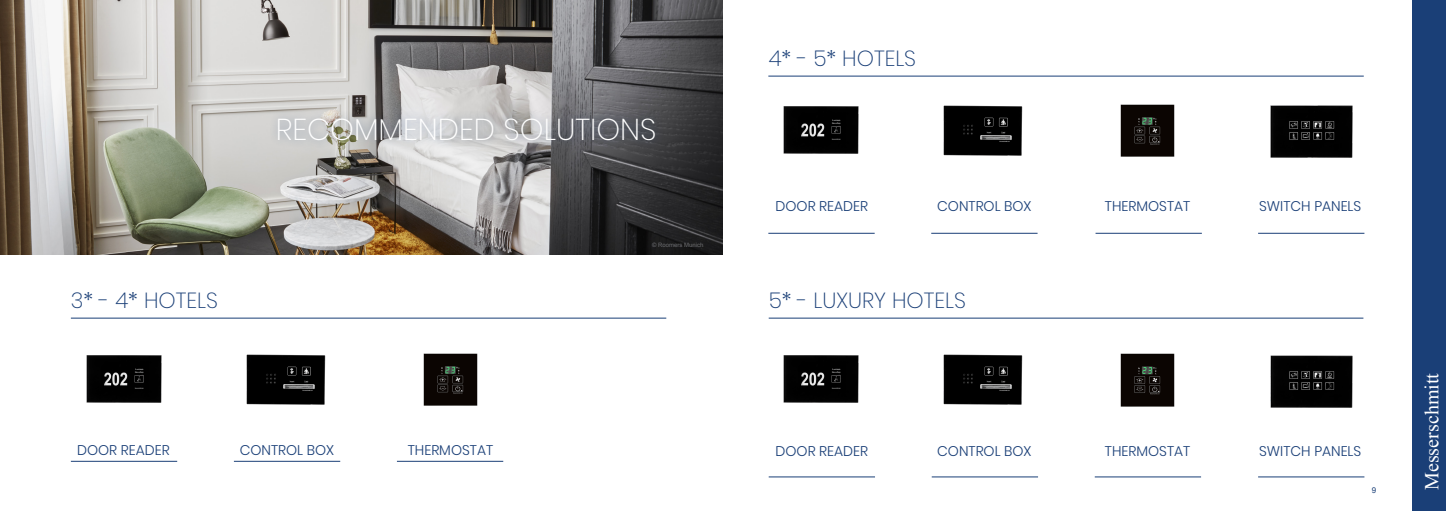
<style>
.page{position:relative;width:1446px;height:511px;background:#fff}
.page>*{position:absolute;margin:0;border:0;box-sizing:border-box;transform-origin:0 0}
.Bildhead{font:200 30.1px "Poppins";color:#fff}
.Head{font:200 21.8px "Poppins";color:#1a3f77}
.t1{font:20px "Times New Roman";color:#fff}
.subhead{font:300 14px "Poppins";color:#1a3f77}
.t2{font:8px "Arial";color:#1a3f77}
.Unterhead_Inhalt{font:6px "Arial";color:#6c6d70}
</style>
<div class="page">
<img style="left:0;top:0;width:723px;height:254px">
<hr style="left:71px;top:460px;width:106px;height:1px;background:#1a3f77">
<hr style="left:397px;top:460px;width:106px;height:1px;background:#1a3f77">
<hr style="left:234px;top:460px;width:106px;height:1px;background:#1a3f77">
<hr style="left:769px;top:476px;width:106px;height:1px;background:#1a3f77">
<hr style="left:1095px;top:476px;width:106px;height:1px;background:#1a3f77">
<hr style="left:932px;top:476px;width:106px;height:1px;background:#1a3f77">
<hr style="left:1258px;top:476px;width:106px;height:1px;background:#1a3f77">
<div style="left:1412px;top:0;width:34px;height:510px;background:#1a3f77"></div>
<img style="left:86px;top:355px;width:76px;height:48px">
<img style="left:423px;top:353px;width:55px;height:53px">
<img style="left:246px;top:354px;width:80px;height:51px">
<img style="left:1270px;top:105px;width:83px;height:53px">
<img style="left:1270px;top:355px;width:83px;height:53px">
<img style="left:783px;top:355px;width:76px;height:48px">
<img style="left:1120px;top:353px;width:55px;height:54px">
<img style="left:943px;top:354px;width:80px;height:51px">
<img style="left:783px;top:106px;width:76px;height:48px">
<img style="left:1120px;top:104px;width:55px;height:53px">
<img style="left:943px;top:105px;width:80px;height:51px">
<div style="left:269px;top:109px;width:395px;height:40px;background:#1a3f77;opacity:.46"></div>
<hr style="left:71px;top:317px;width:595px;height:1px;background:#1a3f77">
<hr style="left:768px;top:75px;width:595px;height:1px;background:#1a3f77">
<hr style="left:769px;top:317px;width:594px;height:1px;background:#1a3f77">
<hr style="left:768px;top:232px;width:106px;height:1px;background:#1a3f77">
<hr style="left:1095px;top:232px;width:107px;height:1px;background:#1a3f77">
<hr style="left:931px;top:232px;width:106px;height:1px;background:#1a3f77">
<hr style="left:1258px;top:232px;width:106px;height:1px;background:#1a3f77">
<p class="Bildhead" style="left:276px;top:112px;width:382px">RECOMMENDED SOLUTIONS</p>
<p class="Head" style="left:71px;top:287px;width:149px">3* - 4* HOTELS</p>
<p class="subhead" style="left:77px;top:441px;width:94px">DOOR READER</p>
<p class="subhead" style="left:240px;top:441px;width:96px">CONTROL BOX</p>
<p class="subhead" style="left:408px;top:441px;width:87px">THERMOSTAT</p>
<p class="Unterhead_Inhalt" style="left:652px;top:241px;width:53px">© Roomers Munich</p>
<p class="Head" style="left:769px;top:45px;width:149px">4* - 5* HOTELS</p>
<p class="subhead" style="left:775px;top:198px;width:94px">DOOR READER</p>
<p class="subhead" style="left:937px;top:198px;width:96px">CONTROL BOX</p>
<p class="subhead" style="left:1105px;top:198px;width:87px">THERMOSTAT</p>
<p class="Head" style="left:769px;top:288px;width:199px">5* - LUXURY HOTELS</p>
<p class="subhead" style="left:1259px;top:198px;width:104px">SWITCH PANELS</p>
<p class="subhead" style="left:775px;top:442px;width:94px">DOOR READER</p>
<p class="subhead" style="left:937px;top:442px;width:96px">CONTROL BOX</p>
<p class="subhead" style="left:1105px;top:442px;width:87px">THERMOSTAT</p>
<p class="subhead" style="left:1259px;top:442px;width:104px">SWITCH PANELS</p>
<p class="t2" style="left:1372px;top:485px;width:6px">9</p>
<h3 class="t1" style="left:1418px;top:489px;width:118px;rotate:-90deg">Messerschmitt</h3>
</div>
